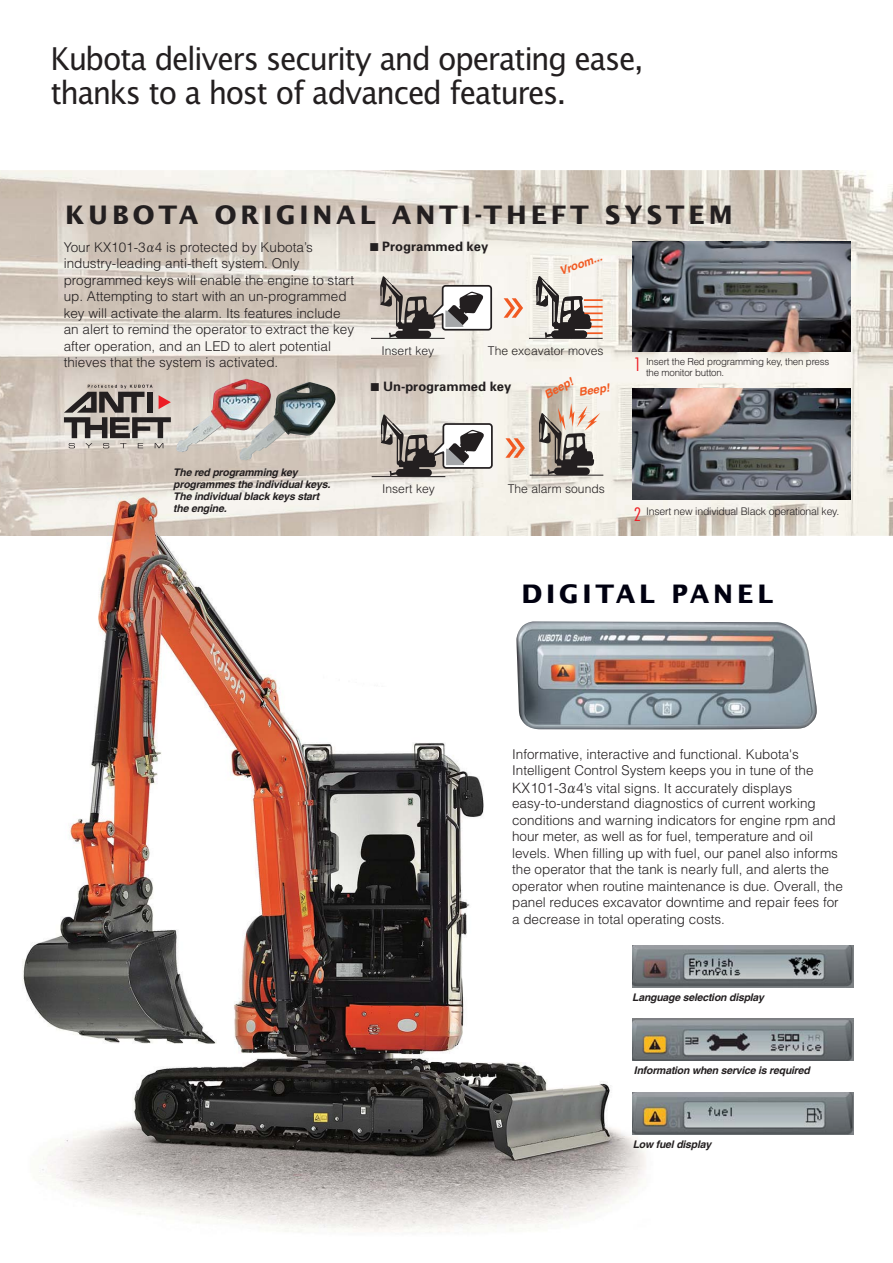
<style>
.page{position:relative;width:893px;height:1263px;background:#fff}
.page>*{position:absolute;margin:0;border:0;box-sizing:border-box;transform-origin:0 0}
.t1{font:31.5px/34.5px "Lucida Sans";letter-spacing:-.045em;color:#231f20;scale:.95 1}
.t2{font:700 25.5px "Lucida Sans";letter-spacing:.15em;color:#231f20}
.t3{font:700 25.5px "Lucida Sans";letter-spacing:.15em;color:#000010}
.t4{font:300 condensed 18px "Futura";color:#ed1c24}
.t5{font:300 13.5px/16.5px "Helvetica";color:#231f20}
.t6{font:700 12.9px "Univers";color:#231f20}
.t7{font:300 12.15px "Helvetica";color:#231f20}
.t8{font:italic 700 11.25px "Helvetica";color:#f15a22}
.t9{font:italic 700 10.5px/12px "Helvetica";letter-spacing:-.02em;color:#231f20}
.t10{font:300 10.5px "Helvetica";letter-spacing:-.02em;color:#231f20}
.t11{font:300 9.75px/11.2px "Helvetica";letter-spacing:-.02em;color:#231f20}
.s1{font-family:"Hira Min Pro W3 90 msp RKSJ H";font-weight:400;font-size:10.35px}
.s2{font-family:"Koz Min Pro Regular 90 msp RKSJ H";font-weight:400}
.s3{font-size:14.25px}
.s4{font-family:"Koz Min Pro Regular 90 msp RKSJ H";font-weight:400;font-size:14.25px}
</style>
<div class="page">
<img style="left:0;top:170px;width:893px;height:366px">
<img style="left:6px;top:489px;width:657px;height:744px">
<img style="left:516px;top:621px;width:301px;height:109px">
<img style="left:632px;top:945px;width:221px;height:42px">
<img style="left:632px;top:1019px;width:221px;height:42px">
<img style="left:632px;top:1092px;width:221px;height:42px">
<svg style="left:64px;top:385px;width:107px;height:63px;background:#9b928d"></svg>
<svg style="left:504px;top:298px;width:19px;height:20px"></svg>
<svg style="left:380px;top:276px;width:113px;height:62px"></svg>
<hr style="left:371px;top:338px;width:74px;height:1px;background:#231f20">
<svg style="left:536px;top:276px;width:67px;height:62px"></svg>
<hr style="left:529px;top:338px;width:74px;height:1px;background:#231f20">
<svg style="left:539px;top:403px;width:61px;height:72px;background:#a69b92"></svg>
<svg style="left:505px;top:438px;width:20px;height:20px"></svg>
<svg style="left:381px;top:414px;width:113px;height:63px"></svg>
<hr style="left:372px;top:476px;width:73px;height:1px;background:#231f20">
<hr style="left:530px;top:475px;width:73px;height:1px;background:#231f20">
<img style="left:632px;top:241px;width:218px;height:111px">
<img style="left:632px;top:389px;width:218px;height:111px">
<img style="left:176px;top:379px;width:95px;height:73px">
<img style="left:240px;top:382px;width:96px;height:78px">
<h1 class="t1" style="left:50px;top:43px;width:626px">Kubota delivers security and operating ease, thanks to a host of advanced features.</h1>
<h2 class="t2" style="left:65px;top:204px;width:669px">KUBOTA ORIGINAL ANTI-THEFT SYSTEM</h2>
<p class="t6" style="left:369px;top:242px;width:121px"><span class="s1">■</span> Programmed key</p>
<p class="t5" style="left:64px;top:240px;width:292px">Your KX101-3<span class="s2">α</span>4 is protected by Kubota’s industry-leading anti-theft system. Only programmed keys will enable the engine to start up. Attempting to start with an un-programmed key will activate the alarm. Its features include an alert to remind the operator to extract the key after operation, and an LED to alert potential thieves that the system is activated.</p>
<p class="t8" style="left:558px;top:268px;width:46px;rotate:-20deg">Vroom...</p>
<p class="t7" style="left:381px;top:346px;width:54px">Insert key</p>
<p class="t7" style="left:488px;top:346px;width:117px">The excavator moves</p>
<h3 class="t4" style="left:634px;top:357px;width:9px">1</h3>
<p class="t11" style="left:646px;top:357px;width:185px">Insert the Red programming key, then press the monitor button.</p>
<p class="t8" style="left:543px;top:392px;width:33px;rotate:-30deg">Beep!</p>
<p class="t8" style="left:578px;top:388px;width:33px;rotate:-10deg">Beep!</p>
<p class="t6" style="left:370px;top:382px;width:143px"><span class="s1">■</span> Un-programmed key</p>
<p class="t9" style="left:173px;top:467px;width:159px">The red programming key programmes the individual keys.<br>The individual black keys start the engine.</p>
<p class="t7" style="left:382px;top:484px;width:54px">Insert key</p>
<p class="t7" style="left:508px;top:484px;width:99px">The alarm sounds</p>
<h3 class="t4" style="left:634px;top:507px;width:9px">2</h3>
<p class="t10" style="left:646px;top:508px;width:195px">Insert new individual Black operational key.</p>
<h2 class="t3" style="left:521px;top:583px;width:253px">DIGITAL PANEL</h2>
<p class="t5" style="left:512px;top:747px;width:303px">Informative, interactive and functional. Kubota's<br>Intelligent Control System keeps you in tune of the<br><span class="s3">KX101-3</span><span class="s4">α</span><span class="s3">4</span>’s vital signs. It accurately displays</p>
<p class="t5" style="left:512px;top:797px;width:332px">easy-to-understand diagnostics of current working conditions and warning indicators for engine rpm and hour meter, as well as for fuel, temperature and oil levels. When filling up with fuel, our panel also informs the operator that the tank is nearly full, and alerts the operator when routine maintenance is due. Overall, the panel reduces excavator downtime and repair fees for a decrease in total operating costs.</p>
<p class="t9" style="left:632px;top:992px;width:133px">Language selection display</p>
<p class="t9" style="left:634px;top:1065px;width:177px">Information when service is required</p>
<p class="t9" style="left:633px;top:1139px;width:80px">Low fuel display</p>
</div>
